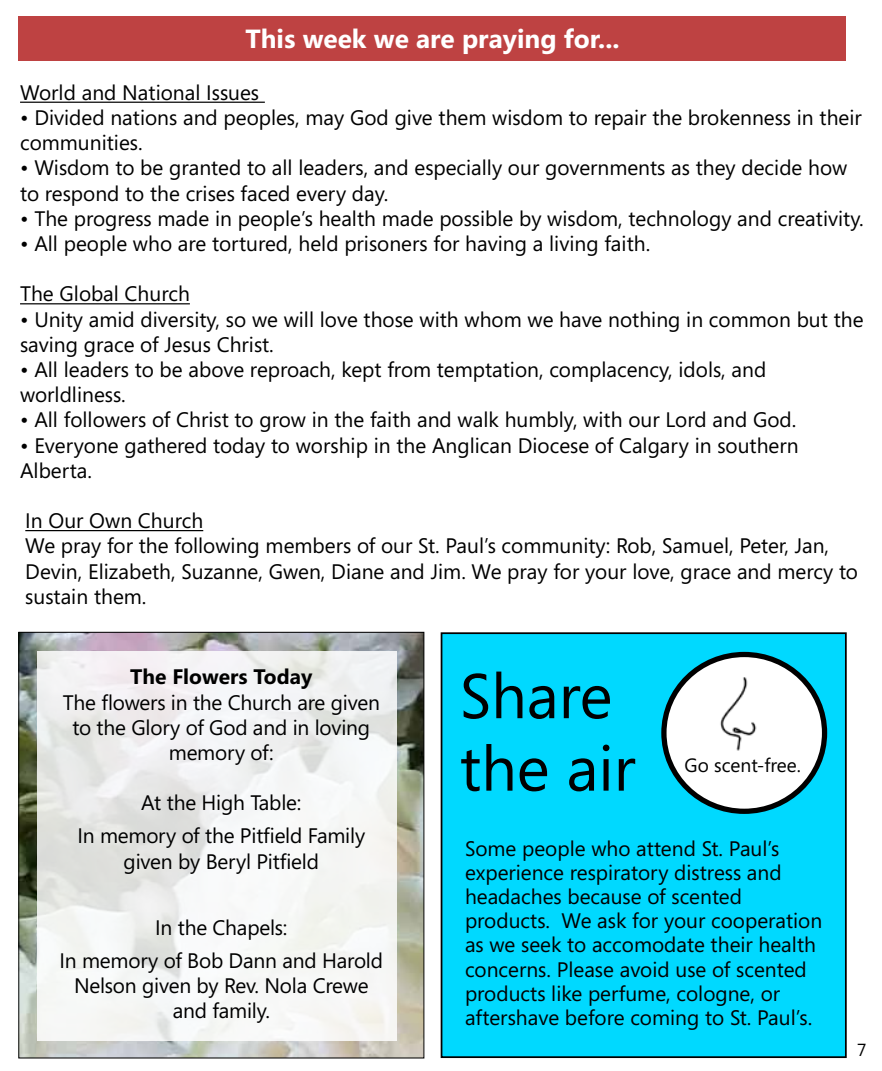
<style>
.page{position:relative;width:882px;height:1071px;background:#fff}
.page>*{position:absolute;margin:0;border:0;box-sizing:border-box;transform-origin:0 0}
.t1{font:63px/72.5px "Segoe";color:#000}
.t2{font:700 26.25px "Segoe";color:#fff}
.t3{font:21px/25.2px "Segoe";color:#000}
.t4{font:700 21px "Segoe";color:#000}
.t5{font:19.25px "Segoe";color:#000}
.t6{font:17.5px "Segoe";color:#000}
</style>
<div class="page">
<div style="left:19px;top:16px;width:827px;height:45px;background:#be4242"></div>
<hr style="left:20px;top:102px;width:245px;height:1px;background:#000">
<hr style="left:20px;top:303px;width:170px;height:1px;background:#000">
<hr style="left:25px;top:530px;width:178px;height:1px;background:#000">
<img style="left:21px;top:634px;width:401px;height:422px">
<svg style="left:38px;top:651px;width:359px;height:389px;fill:#f4f4f4"></svg>
<div style="left:441px;top:632px;width:406px;height:426px;background:#00d9ff;border:2px solid #000"></div>
<div style="left:664px;top:655px;width:161px;height:156px;background:#fff;border-radius:50%"></div>
<div style="left:661px;top:652px;width:166px;height:162px;border:5px solid #000;border-radius:50%"></div>
<img style="left:695px;top:668px;width:62px;height:83px">
<p class="t2" style="left:245px;top:20px;width:376px">This week we are praying for...</p>
<p class="t3" style="left:20px;top:79px;width:241px">World and National Issues</p>
<p class="t3" style="left:20px;top:104px;width:843px">• Divided nations and peoples, may God give them wisdom to repair the brokenness in their communities.</p>
<p class="t3" style="left:20px;top:155px;width:829px">• Wisdom to be granted to all leaders, and especially our governments as they decide how to respond to the crises faced every day.</p>
<p class="t3" style="left:20px;top:205px;width:845px">• The progress made in people’s health made possible by wisdom, technology and creativity.</p>
<p class="t3" style="left:20px;top:230px;width:632px">• All people who are tortured, held prisoners for having a living faith.</p>
<p class="t3" style="left:20px;top:281px;width:171px">The Global Church</p>
<p class="t3" style="left:20px;top:306px;width:845px">• Unity amid diversity, so we will love those with whom we have nothing in common but the saving grace of Jesus Christ.</p>
<p class="t3" style="left:20px;top:356px;width:748px">• All leaders to be above reproach, kept from temptation, complacency, idols, and worldliness.</p>
<p class="t3" style="left:20px;top:407px;width:778px">• All followers of Christ to grow in the faith and walk humbly, with our Lord and God.</p>
<p class="t3" style="left:20px;top:432px;width:780px">• Everyone gathered today to worship in the Anglican Diocese of Calgary in southern<br>Alberta.</p>
<p class="t3" style="left:25px;top:508px;width:834px">In Our Own Church<br>We pray for the following members of our St. Paul’s community: Rob, Samuel, Peter, Jan, Devin, Elizabeth, Suzanne, Gwen, Diane and Jim. We pray for your love, grace and mercy to sustain them.</p>
<p class="t4" style="left:130px;top:662px;width:184px">The Flowers Today</p>
<p class="t3" style="left:63px;top:689px;width:319px;text-align:center">The flowers in the Church are given to the Glory of God and in loving memory of:</p>
<p class="t3" style="left:77px;top:786px;width:289px;line-height:33.1px;text-align:center">At the High Table:<br>In memory of the Pitfield Family</p>
<p class="t3" style="left:124px;top:848px;width:197px">given by Beryl Pitfield</p>
<p class="t3" style="left:60px;top:910px;width:325px;line-height:33.1px;text-align:center">In the Chapels:<br>In memory of Bob Dann and Harold</p>
<p class="t3" style="left:74px;top:973px;width:296px;text-align:center">Nelson given by Rev. Nola Crewe and family.</p>
<h1 class="t1" style="left:460px;top:658px;width:177px">Share the air</h1>
<p class="t5" style="left:685px;top:752px;width:118px">Go scent-free.</p>
<p class="t3" style="left:465px;top:836px;width:359px;line-height:24.2px">Some people who attend St. Paul’s experience respiratory distress and headaches because of scented products. We ask for your cooperation as we seek to accomodate their health concerns. Please avoid use of scented products like perfume, cologne, or aftershave before coming to St. Paul’s.</p>
<p class="t6" style="left:857px;top:1038px;width:11px">7</p>
</div>
